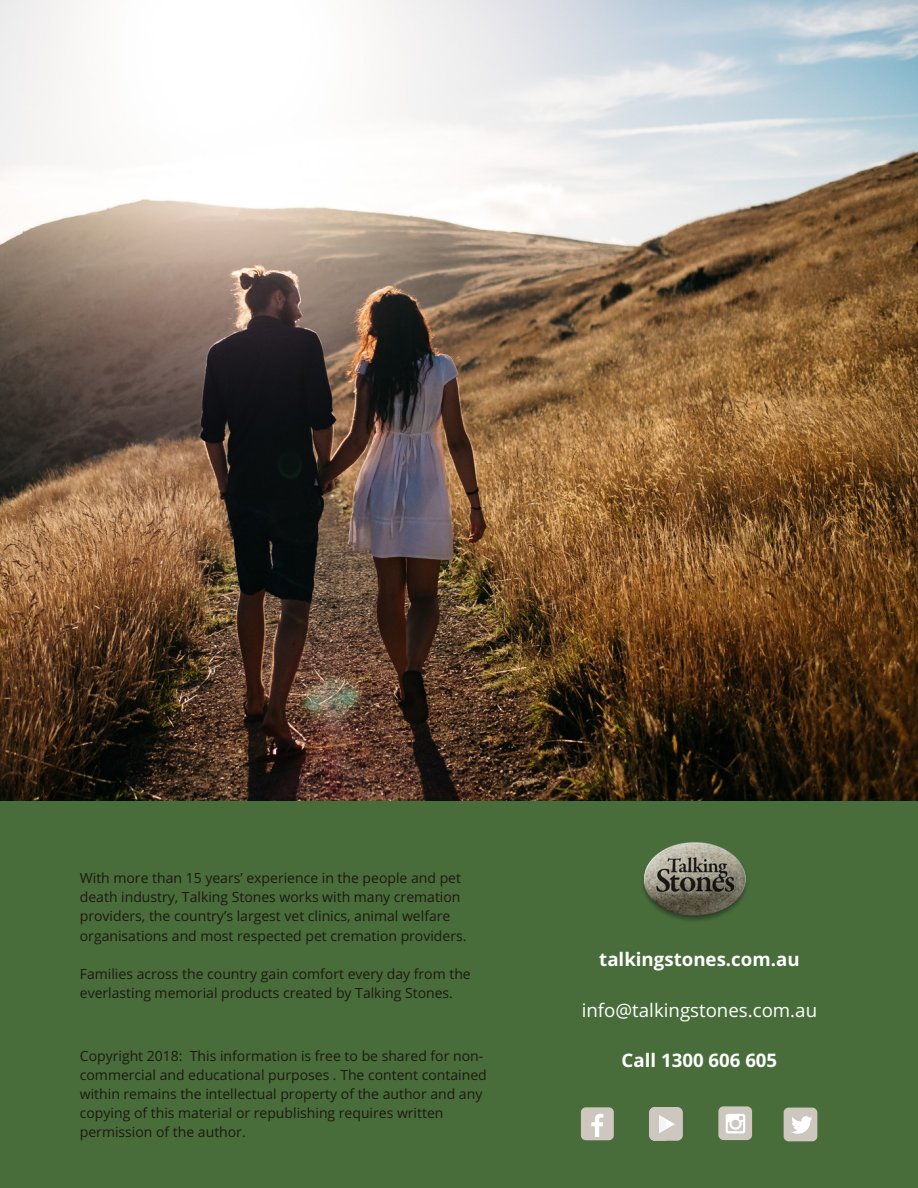
<style>
.page{position:relative;width:918px;height:1188px;background:#fff}
.page>*{position:absolute;margin:0;border:0;box-sizing:border-box;transform-origin:0 0}
.t1{font:700 18.75px "Open Sans";color:#fff}
.t2{font:18.75px "Open Sans";color:#fff}
.t3{font:13.95px/19.2px "Open Sans";color:#1e1810}
</style>
<div class="page">
<img style="left:0;top:0;width:918px;height:801px">
<div style="left:0;top:801px;width:918px;height:387px;background:#486d3b"></div>
<div style="left:581px;top:1107px;width:33px;height:33px;background:#cec7c0;border-radius:5px"></div>
<svg style="left:591px;top:1114px;width:12px;height:23px"></svg>
<div style="left:784px;top:1108px;width:33px;height:33px;background:#cec7c0;border-radius:5px"></div>
<svg style="left:792px;top:1116px;width:20px;height:18px"></svg>
<div style="left:718px;top:1106px;width:34px;height:34px;background:#cec7c0;border-radius:5px"></div>
<svg style="left:726px;top:1114px;width:19px;height:19px"></svg>
<div style="left:649px;top:1107px;width:34px;height:34px;background:#cec7c0;border-radius:6px"></div>
<svg style="left:649px;top:1107px;width:26px;height:34px"></svg>
<img style="left:643px;top:842px;width:104px;height:79px">
<p class="t3" style="left:80px;top:868px;width:388px">With more than 15 years’ experience in the people and pet death industry, Talking Stones works with many cremation providers, the country’s largest vet clinics, animal welfare organisations and most respected pet cremation providers.</p>
<p class="t3" style="left:80px;top:964px;width:392px">Families across the country gain comfort every day from the everlasting memorial products created by Talking Stones.</p>
<p class="t3" style="left:80px;top:1046px;width:408px">Copyright 2018: This information is free to be shared for non&shy;commercial and educational purposes . The content contained within remains the intellectual property of the author and any copying of this material or republishing requires written permission of the author.</p>
<h1 class="t1" style="left:599px;top:946px;width:202px">talkingstones.com.au</h1>
<h1 class="t2" style="left:582px;top:997px;width:237px">info@talkingstones.com.au</h1>
<h1 class="t1" style="left:622px;top:1047px;width:157px">Call 1300 606 605</h1>
</div>
